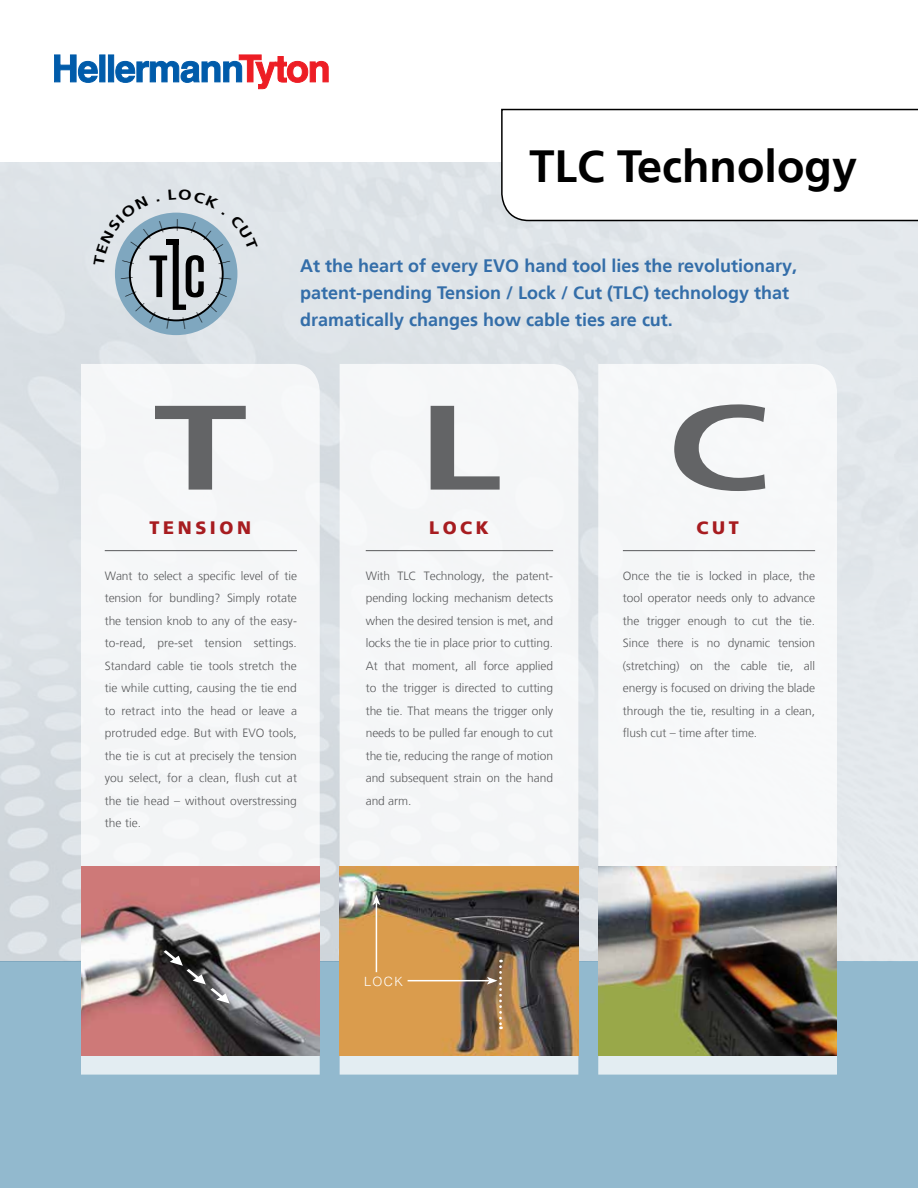
<style>
.page{position:relative;width:918px;height:1188px;background:#fff}
.page>*{position:absolute;margin:0;border:0;box-sizing:border-box;transform-origin:0 0}
.t1{font:700 120px "Frutiger LT";color:#636466;scale:1.4 1}
.t2{font:700 45px "Frutiger LT";color:#000}
.t3{font:700 18px/27px "Frutiger LT";color:#346ea9}
.t4{font:900 18px "Frutiger LT";letter-spacing:.2em;color:#a71c20}
.t5{font:300 12.75px "Helvetica";color:#fff}
.t6{font:300 12px/22.5px "Frutiger LT";letter-spacing:-.005em;color:#58595b;text-align:justify}
</style>
<div class="page">
<div style="left:0;top:162px;width:918px;height:1026px;background:linear-gradient(to right,#dbe1e6,#e3e8ec)"></div>
<div style="left:0;top:961px;width:918px;height:227px;background:#92b9ce"></div>
<div style="left:340px;top:364px;width:238px;height:711px;background:#f5f6f8"></div>
<svg style="left:598px;top:364px;width:239px;height:711px"></svg>
<svg style="left:501px;top:108px;width:417px;height:114px"></svg>
<svg style="left:99px;top:55px;width:6px;height:27px"></svg>
<svg style="left:108px;top:55px;width:6px;height:27px"></svg>
<svg style="left:54px;top:55px;width:44px;height:28px"></svg>
<svg style="left:115px;top:55px;width:214px;height:34px"></svg>
<div style="left:81px;top:364px;width:239px;height:711px;background:#f5f6f7"></div>
<img style="left:598px;top:867px;width:239px;height:189px">
<img style="left:340px;top:867px;width:238px;height:189px">
<hr style="left:376px;top:903px;width:1px;height:69px;background:#fff">
<svg style="left:373px;top:895px;width:7px;height:10px"></svg>
<hr style="left:408px;top:980px;width:81px;height:1px;background:#fff">
<svg style="left:487px;top:960px;width:15px;height:69px"></svg>
<img style="left:81px;top:867px;width:239px;height:189px">
<svg style="left:164px;top:950px;width:66px;height:54px;background:#5a5555"></svg>
<hr style="left:105px;top:550px;width:192px;height:1px;background:#58595b">
<hr style="left:366px;top:550px;width:187px;height:1px;background:#58595b">
<hr style="left:623px;top:550px;width:192px;height:1px;background:#58595b">
<svg style="left:115px;top:212px;width:123px;height:117px;background:#a4b3bd"></svg>
<h2 class="t2" style="left:530px;top:140px;width:329px">TLC Technology</h2>
<h3 class="t3" style="left:300px;top:253px;width:498px">At the heart of every EVO hand tool lies the revolutionary, patent-pending Tension / Lock / Cut (TLC) technology that dramatically changes how cable ties are cut.</h3>
<h1 class="t1" style="left:154px;top:377px;width:68px">T</h1>
<h1 class="t1" style="left:417px;top:377px;width:62px">L</h1>
<h1 class="t1" style="left:666px;top:377px;width:75px">C</h1>
<h3 class="t4" style="left:150px;top:516px;width:103px">TENSION</h3>
<h3 class="t4" style="left:429px;top:516px;width:61px">LOCK</h3>
<h3 class="t4" style="left:697px;top:516px;width:44px">CUT</h3>
<p class="t6" style="left:105px;top:564px;width:194px">Want to select a specific level of tie tension for bundling? Simply rotate the tension knob to any of the easy&shy;to-read, pre-set tension settings.<br>Standard cable tie tools stretch the tie while cutting, causing the tie end to retract into the head or leave a protruded edge. But with EVO tools, the tie is cut at precisely the tension you select, for a clean, flush cut at the tie head – without overstressing the tie.</p>
<p class="t6" style="left:366px;top:564px;width:189px">With TLC Technology, the patent&shy;pending locking mechanism detects when the desired tension is met, and locks the tie in place prior to cutting.<br>At that moment, all force applied to the trigger is directed to cutting the tie. That means the trigger only needs to be pulled far enough to cut the tie, reducing the range of motion and subsequent strain on the hand and arm.</p>
<p class="t6" style="left:623px;top:564px;width:194px">Once the tie is locked in place, the tool operator needs only to advance the trigger enough to cut the tie.<br>Since there is no dynamic tension (stretching) on the cable tie, all energy is focused on driving the blade through the tie, resulting in a clean, flush cut – time after time.</p>
<p class="t5" style="left:364px;top:973px;width:40px">LOCK</p>
</div>
